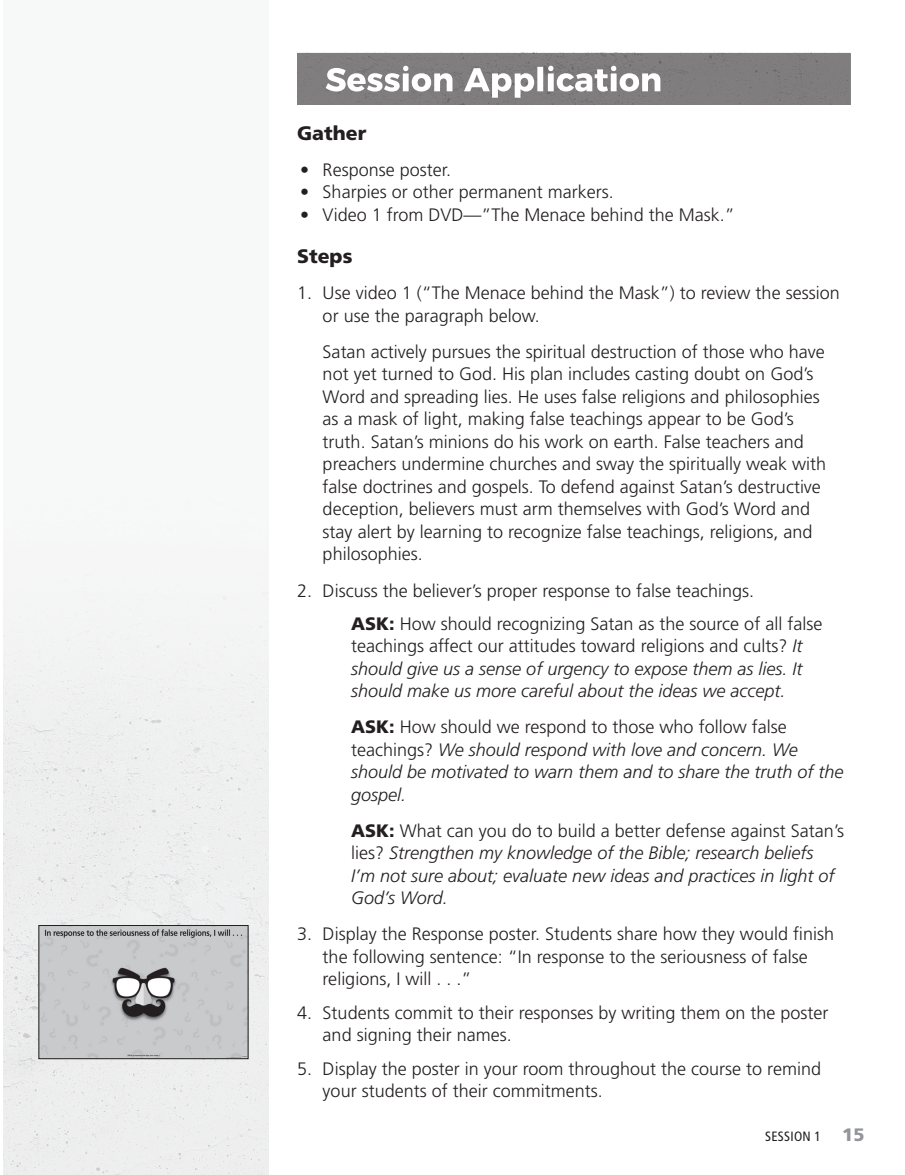
<style>
.page{position:relative;width:905px;height:1175px;background:#fff}
.page>*{position:absolute;margin:0;border:0;box-sizing:border-box;transform-origin:0 0}
.Gather_Steps{font:900 19.5px "Frutiger LT Std";color:#231f20}
.Body-indent{font:300 18px/22.5px "Frutiger LT Std";color:#231f20}
.ASK-body_double_indent{font:italic 300 18px/22.5px "Frutiger LT Std";color:#231f20}
.ASK-body_double_indent-2{font:300 18px/22.5px "Frutiger LT Std";color:#231f20}
.t1{font:condensed 13.5px "Frutiger LT Std";letter-spacing:.02em;color:#231f20}
.s1{font-weight:900}
.s2{font-style:italic}
.s3{font-weight:900;font-style:normal}
.s4{font-style:normal}
.s5{font-weight:900;font-stretch:normal;font-size:18px;color:#939598}
</style>
<div class="page">
<div style="left:3px;top:549px;width:266px;height:625px;background:#efeff0"></div>
<div style="left:297px;top:53px;width:554px;height:52px;background:#7f7d7e"></div>
<svg style="left:326px;top:66px;width:334px;height:32px"></svg>
<img style="left:40px;top:927px;width:206px;height:130px">
<div style="left:38px;top:925px;width:210px;height:134px;border:1px solid #231f20"></div>
<p class="Gather_Steps" style="left:297px;top:121px;width:71px">Gather</p>
<p class="Body-indent" style="left:300px;top:158px;width:152px">• Response poster.</p>
<p class="Body-indent" style="left:300px;top:181px;width:315px">• Sharpies or other permanent markers.</p>
<p class="Body-indent" style="left:300px;top:203px;width:436px">• Video 1 from DVD—”The Menace behind the Mask.”</p>
<p class="Gather_Steps" style="left:297px;top:245px;width:57px">Steps</p>
<p class="Body-indent" style="left:322px;top:282px;width:518px;text-indent:-26px">1. Use video 1 (“The Menace behind the Mask”) to review the session or use the paragraph below.</p>
<p class="Body-indent" style="left:322px;top:341px;width:505px">Satan actively pursues the spiritual destruction of those who have not yet turned to God. His plan includes casting doubt on God’s Word and spreading lies. He uses false religions and philosophies as a mask of light, making false teachings appear to be God’s truth. Satan’s minions do his work on earth. False teachers and preachers undermine churches and sway the spiritually weak with false doctrines and gospels. To defend against Satan’s destructive deception, believers must arm themselves with God’s Word and stay alert by learning to recognize false teachings, religions, and philosophies.</p>
<p class="Body-indent" style="left:297px;top:579px;width:458px">2. Discuss the believer’s proper response to false teachings.</p>
<p class="ASK-body_double_indent-2" style="left:351px;top:612px;width:472px"><span class="s1">ASK:</span> How should recognizing Satan as the source of all false teachings affect our attitudes toward religions and cults? <span class="s2">It should give us a sense of urgency to expose them as lies. It should make us more careful about the ideas we accept.</span></p>
<p class="ASK-body_double_indent" style="left:351px;top:716px;width:494px"><span class="s3">ASK:</span> <span class="s4">How should we respond to those who follow false teachings?</span> We should respond with love and concern. We should be motivated to warn them and to share the truth of the gospel.</p>
<p class="ASK-body_double_indent" style="left:351px;top:819px;width:494px"><span class="s3">ASK:</span> <span class="s4">What can you do to build a better defense against Satan’s lies?</span> Strengthen my knowledge of the Bible; research beliefs<br>I’m not sure about; evaluate new ideas and practices in light of God’s Word.</p>
<p class="Body-indent" style="left:322px;top:923px;width:513px;text-indent:-26px">3. Display the Response poster. Students share how they would finish the following sentence: “In response to the seriousness of false religions, I will . . .”</p>
<p class="Body-indent" style="left:322px;top:1001px;width:507px;text-indent:-26px">4. Students commit to their responses by writing them on the poster and signing their names.</p>
<p class="Body-indent" style="left:322px;top:1057px;width:500px;text-indent:-26px">5. Display the poster in your room throughout the course to remind your students of their commitments.</p>
<p class="t1" style="left:765px;top:1128px;width:101px">SESSION 1 <span class="s5">15</span></p>
</div>
